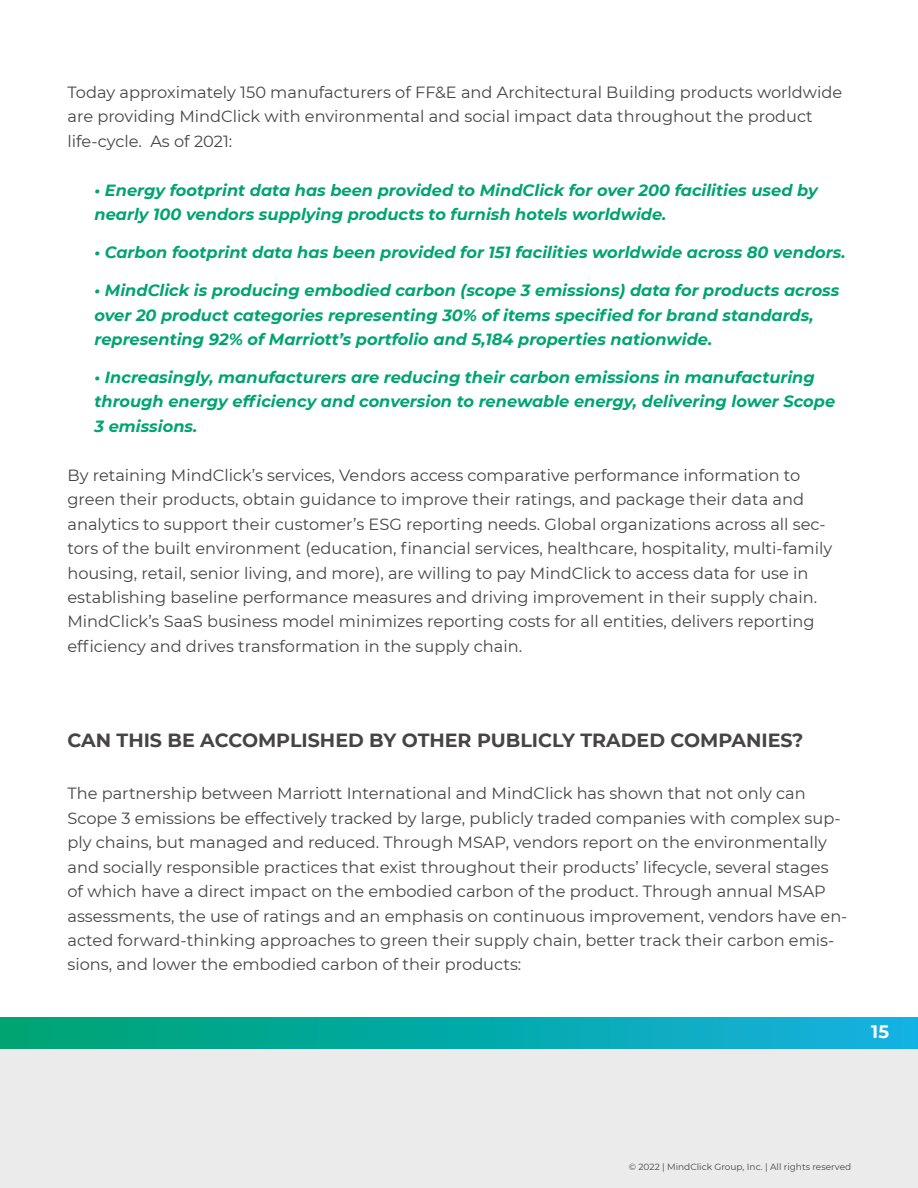
<style>
.page{position:relative;width:918px;height:1188px;background:#fff}
.page>*{position:absolute;margin:0;border:0;box-sizing:border-box;transform-origin:0 0}
.t1{font:700 19.05px "Montserrat";color:#464444}
.t2{font:700 18px "Montserrat";color:#fff}
.t3{font:16.2px/24.5px "Montserrat";color:#464444}
.t4{font:italic 700 16.2px/24.5px "Montserrat";color:#00a471}
.t5{font:9px "Montserrat";color:#464444}
</style>
<div class="page">
<div style="left:0;top:1018px;width:918px;height:170px;background:#ebebec"></div>
<div style="left:0;top:1017px;width:918px;height:32px;background:linear-gradient(to right,#00a370,#13b1e2)"></div>
<p class="t3" style="left:68px;top:79px;width:776px">Today approximately 150 manufacturers of FF&amp;E and Architectural Building products worldwide are providing MindClick with environmental and social impact data throughout the product life-cycle. As of 2021:</p>
<p class="t4" style="left:95px;top:177px;width:725px">• Energy footprint data has been provided to MindClick for over 200 facilities used by nearly 100 vendors supplying products to furnish hotels worldwide.</p>
<p class="t4" style="left:95px;top:239px;width:753px">• Carbon footprint data has been provided for 151 facilities worldwide across 80 vendors.</p>
<p class="t4" style="left:95px;top:277px;width:747px">• MindClick is producing embodied carbon (scope 3 emissions) data for products across over 20 product categories representing 30% of items specified for brand standards, representing 92% of Marriott’s portfolio and 5,184 properties nationwide.</p>
<p class="t4" style="left:95px;top:364px;width:742px">• Increasingly, manufacturers are reducing their carbon emissions in manufacturing through energy efficiency and conversion to renewable energy, delivering lower Scope<br>3 emissions.</p>
<p class="t3" style="left:68px;top:462px;width:766px">By retaining MindClick’s services, Vendors access comparative performance information to green their products, obtain guidance to improve their ratings, and package their data and analytics to support their customer’s ESG reporting needs. Global organizations across all sec&shy;tors of the built environment (education, financial services, healthcare, hospitality, multi-family housing, retail, senior living, and more), are willing to pay MindClick to access data for use in establishing baseline performance measures and driving improvement in their supply chain.<br>MindClick’s SaaS business model minimizes reporting costs for all entities, delivers reporting efficiency and drives transformation in the supply chain.</p>
<p class="t1" style="left:68px;top:726px;width:738px">CAN THIS BE ACCOMPLISHED BY OTHER PUBLICLY TRADED COMPANIES?</p>
<p class="t3" style="left:68px;top:781px;width:782px">The partnership between Marriott International and MindClick has shown that not only can Scope 3 emissions be effectively tracked by large, publicly traded companies with complex sup&shy;ply chains, but managed and reduced. Through MSAP, vendors report on the environmentally and socially responsible practices that exist throughout their products’ lifecycle, several stages of which have a direct impact on the embodied carbon of the product. Through annual MSAP assessments, the use of ratings and an emphasis on continuous improvement, vendors have en&shy;acted forward-thinking approaches to green their supply chain, better track their carbon emis&shy;sions, and lower the embodied carbon of their products:</p>
<p class="t2" style="left:871px;top:1019px;width:19px">15</p>
<p class="t5" style="left:629px;top:1161px;width:224px">© 2022 | MindClick Group, Inc. | All rights reserved</p>
</div>
